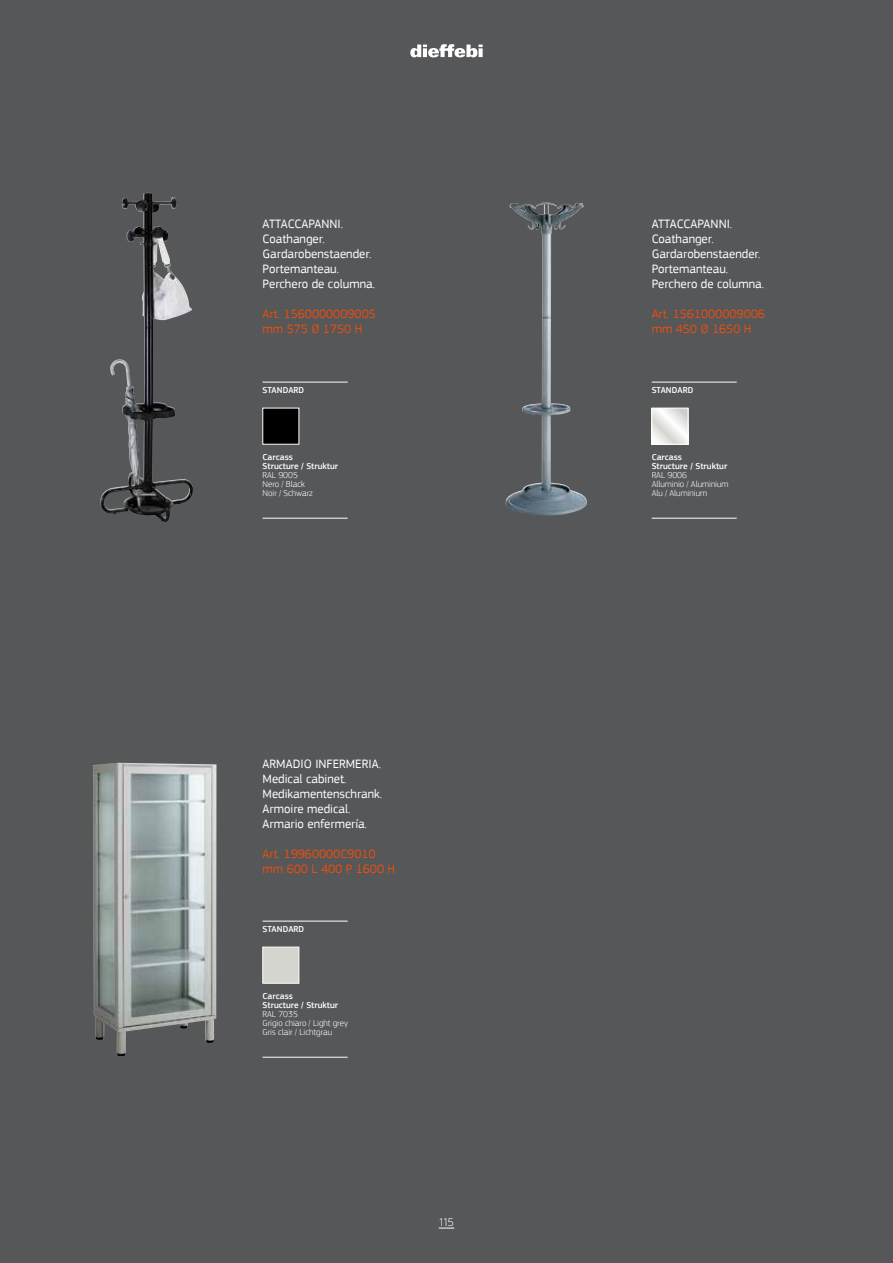
<style>
.page{position:relative;width:893px;height:1263px;background:#555759}
.page>*{position:absolute;margin:0;border:0;box-sizing:border-box;transform-origin:0 0}
.t1{font:12.75px/15px "PF Square Sans Pro";color:#fff}
.t2{font:12.75px/15px "PF Square Sans Pro";color:#e94e0f}
.t3{font:12px "Maven Pro Light 300";color:#fff}
.t4{font:300 9px/9px "PF Square Sans Pro";color:#fff}
.t5{font:500 9px/9px "PF Square Sans Pro";color:#fff}
</style>
<div class="page">
<img style="left:110px;top:193px;width:38px;height:210px">
<img style="left:506px;top:202px;width:39px;height:314px">
<img style="left:93px;top:763px;width:123px;height:293px">
<hr style="left:263px;top:382px;width:85px;height:1px;background:#fff">
<hr style="left:652px;top:382px;width:85px;height:1px;background:#fff">
<hr style="left:263px;top:921px;width:85px;height:1px;background:#fff">
<hr style="left:263px;top:518px;width:85px;height:1px;background:#fff">
<hr style="left:652px;top:518px;width:85px;height:1px;background:#fff">
<hr style="left:263px;top:1057px;width:85px;height:1px;background:#fff">
<div style="left:263px;top:408px;width:36px;height:36px;background:#000"></div>
<svg style="left:654px;top:410px;width:32px;height:32px"></svg>
<div style="left:652px;top:408px;width:36px;height:36px;border:1px solid #fff"></div>
<div style="left:263px;top:947px;width:36px;height:36px;background:#d3d5ce;border:1px solid #fff"></div>
<svg style="left:410px;top:44px;width:73px;height:13px"></svg>
<svg style="left:439px;top:1228px;width:15px;height:1px"></svg>
<p class="t1" style="left:263px;top:217px;width:114px">ATTACCAPANNI.<br>Coathanger.<br>Gardarobenstaender.<br>Portemanteau.<br>Perchero de columna.</p>
<p class="t2" style="left:263px;top:307px;width:115px">Art. 1560000009005 mm 575 Ø 1750 H</p>
<p class="t1" style="left:652px;top:217px;width:114px">ATTACCAPANNI.<br>Coathanger.<br>Gardarobenstaender.<br>Portemanteau.<br>Perchero de columna.</p>
<p class="t2" style="left:652px;top:307px;width:115px">Art. 1561000009006 mm 450 Ø 1650 H</p>
<p class="t5" style="left:263px;top:386px;width:43px">STANDARD</p>
<p class="t5" style="left:652px;top:386px;width:43px">STANDARD</p>
<p class="t5" style="left:263px;top:452px;width:77px">Carcass<br>Structure / Struktur</p>
<p class="t4" style="left:263px;top:470px;width:52px">RAL 9005<br>Nero / Black<br>Noir / Schwarz</p>
<p class="t1" style="left:263px;top:757px;width:121px">ARMADIO INFERMERIA.<br>Medical cabinet.<br>Medikamentenschrank.<br>Armoire medical.<br>Armario enfermería.</p>
<p class="t2" style="left:263px;top:847px;width:134px">Art. 19960000C9010 mm 600 L 400 P 1600 H</p>
<p class="t5" style="left:263px;top:925px;width:43px">STANDARD</p>
<p class="t5" style="left:263px;top:991px;width:77px">Carcass<br>Structure / Struktur</p>
<p class="t4" style="left:263px;top:1009px;width:87px">RAL 7035<br>Grigio chiaro / Light grey<br>Gris clair / Lichtgrau</p>
<p class="t3" style="left:439px;top:1215px;width:17px">115</p>
<p class="t5" style="left:652px;top:452px;width:77px">Carcass<br>Structure / Struktur</p>
<p class="t4" style="left:652px;top:470px;width:78px">RAL 9006<br>Alluminio / Aluminium<br>Alu / Aluminium</p>
</div>
